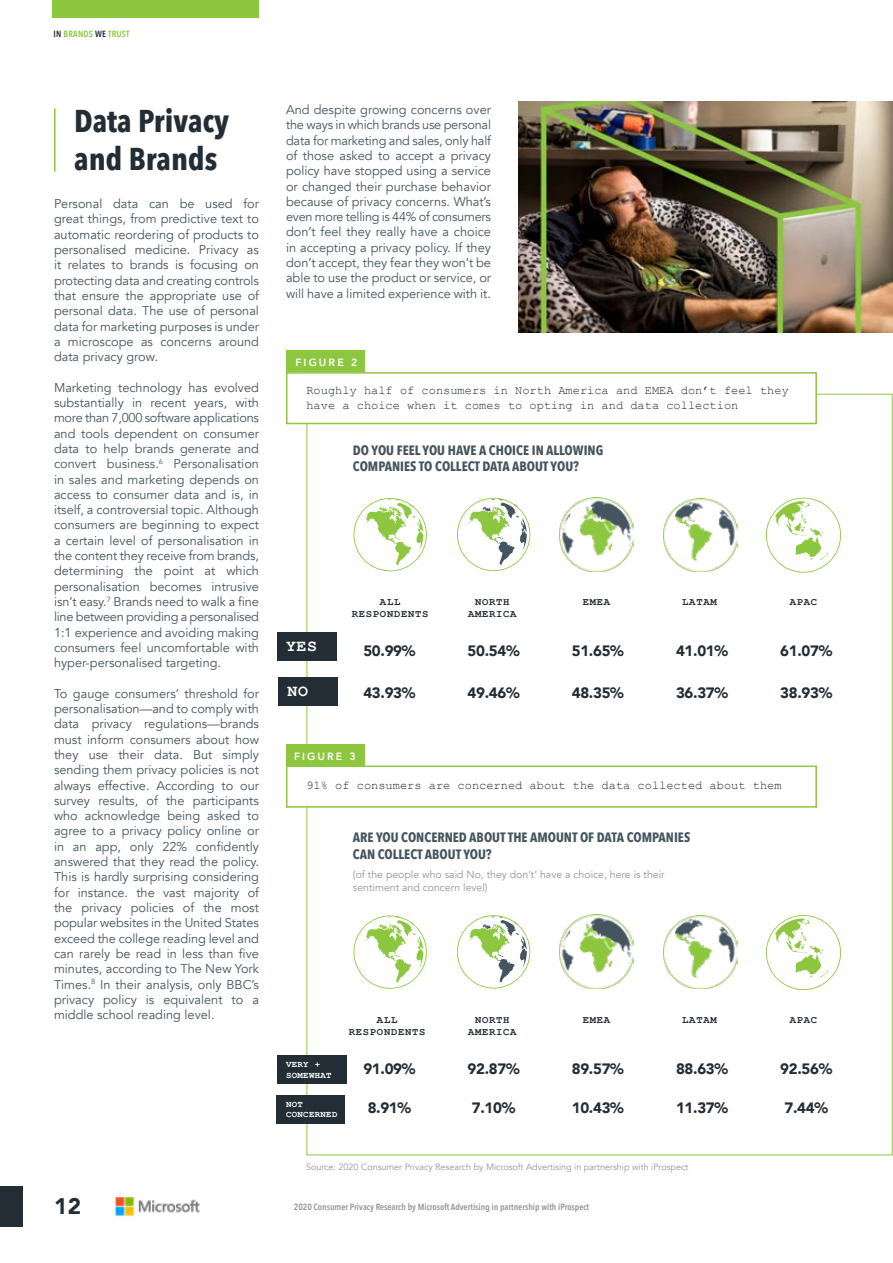
<style>
.page{position:relative;width:893px;height:1263px;background:#fff}
.page>*{position:absolute;margin:0;border:0;box-sizing:border-box;transform-origin:0 0}
.t1{font:700 31.5px/37.8px "Avenir Next Condensed";color:#222d35}
.t2{font:900 22.5px "Avenir";color:#222d35}
.t3{font:700 16.5px "Courier New";color:#fff}
.t4{font:900 15px "Avenir";letter-spacing:-.02em;color:#222d35}
.t5{font:700 13.5px/16.2px "Avenir Next Condensed";color:#455560}
.t6{font:12.75px/15.3px "Avenir";color:#455560;text-align:justify}
.t7{font:12px/14.4px "Courier New";color:#222d35}
.t8{font:10.5px/12.6px "Avenir";color:#939598}
.t9{font:700 10.5px/12.6px "Courier New";letter-spacing:.07em;color:#222d35;text-align:center}
.t10{font:800 10.5px "Avenir";letter-spacing:.2em;color:#fff}
.t11{font:9px "Avenir";color:#939598}
.t12{font:600 9px "Avenir Next Condensed";color:#939598}
.t13{font:700 9px/10.8px "Courier New";letter-spacing:.04em;color:#fff}
.t14{font:600 9px "Avenir Next Condensed";letter-spacing:.025em;color:#8dc63f}
.s1{color:#222d35}
</style>
<div class="page">
<img style="left:115px;top:1197px;width:85px;height:19px">
<div style="left:0;top:1186px;width:22px;height:40px;background:#222d35"></div>
<div style="left:52px;top:0;width:206px;height:18px;background:#8dc63f"></div>
<div style="left:277px;top:1056px;width:69px;height:28px;background:#222d35"></div>
<div style="left:276px;top:1095px;width:69px;height:28px;background:#222d35"></div>
<div style="left:278px;top:633px;width:59px;height:28px;background:#222d35"></div>
<div style="left:278px;top:678px;width:59px;height:28px;background:#222d35"></div>
<img style="left:518px;top:101px;width:375px;height:231px">
<hr style="left:54px;top:108px;width:2px;height:64px;background:#8dc63f">
<div style="left:286px;top:372px;width:531px;height:52px;background:#fff;border:2px solid #8dc63f"></div>
<div style="left:286px;top:351px;width:78px;height:21px;background:#8dc63f"></div>
<div style="left:286px;top:765px;width:531px;height:43px;background:#fff;border:2px solid #8dc63f"></div>
<div style="left:286px;top:744px;width:78px;height:21px;background:#8dc63f"></div>
<img style="left:560px;top:497px;width:73px;height:74px">
<svg style="left:457px;top:498px;width:73px;height:73px"></svg>
<svg style="left:353px;top:498px;width:74px;height:73px"></svg>
<img style="left:664px;top:498px;width:73px;height:74px">
<svg style="left:766px;top:498px;width:75px;height:75px"></svg>
<img style="left:560px;top:915px;width:73px;height:73px">
<svg style="left:457px;top:915px;width:73px;height:73px"></svg>
<svg style="left:353px;top:915px;width:74px;height:74px"></svg>
<img style="left:664px;top:916px;width:73px;height:73px">
<svg style="left:766px;top:915px;width:75px;height:75px"></svg>
<p class="t14" style="left:53px;top:26px;width:78px"><span class="s1">IN</span> BRANDS <span class="s1">WE</span> TRUST</p>
<h1 class="t1" style="left:74px;top:102px;width:157px">Data Privacy and Brands</h1>
<p class="t6" style="left:54px;top:196px;width:206px">Personal data can be used for great things, from predictive text to automatic reordering of products to personalised medicine. Privacy as it relates to brands is focusing on protecting data and creating controls that ensure the appropriate use of personal data. The use of personal data for marketing purposes is under a microscope as concerns around data privacy grow.</p>
<p class="t6" style="left:54px;top:380px;width:207px">Marketing technology has evolved substantially in recent years, with more than 7,000 software applications and tools dependent on consumer data to help brands generate and convert business.<sup>6</sup> Personalisation in sales and marketing depends on access to consumer data and is, in itself, a controversial topic. Although consumers are beginning to expect a certain level of personalisation in the content they receive from brands, determining the point at which personalisation becomes intrusive isn’t easy.<sup>7</sup> Brands need to walk a fine line between providing a personalised 1:1 experience and avoiding making consumers feel uncomfortable with hyper-personalised targeting.</p>
<p class="t6" style="left:54px;top:686px;width:206px">To gauge consumers’ threshold for personalisation—and to comply with data privacy regulations—brands must inform consumers about how they use their data. But simply sending them privacy policies is not always effective. According to our survey results, of the participants who acknowledge being asked to agree to a privacy policy online or in an app, only 22% confidently answered that they read the policy.<br>This is hardly surprising considering for instance. the vast majority of the privacy policies of the most popular websites in the United States exceed the college reading level and can rarely be read in less than five minutes, according to The New York Times.<sup>8</sup> In their analysis, only BBC’s privacy policy is equivalent to a middle school reading level.</p>
<p class="t6" style="left:286px;top:102px;width:207px">And despite growing concerns over the ways in which brands use personal data for marketing and sales, only half of those asked to accept a privacy policy have stopped using a service or changed their purchase behavior because of privacy concerns. What’s even more telling is 44% of consumers don’t feel they really have a choice in accepting a privacy policy. If they don’t accept, they fear they won’t be able to use the product or service, or will have a limited experience with it.</p>
<p class="t10" style="left:296px;top:354px;width:63px">FIGURE 2</p>
<p class="t7" style="left:306px;top:383px;width:484px">Roughly half of consumers in North America and EMEA don’t feel they have a choice when it comes to opting in and data collection</p>
<p class="t5" style="left:353px;top:442px;width:252px">DO YOU FEEL YOU HAVE A CHOICE IN ALLOWING<br>COMPANIES TO COLLECT DATA ABOUT YOU?</p>
<p class="t3" style="left:286px;top:636px;width:33px">YES</p>
<p class="t3" style="left:287px;top:681px;width:22px">NO</p>
<p class="t9" style="left:352px;top:595px;width:78px">ALL<br>RESPONDENTS</p>
<p class="t9" style="left:468px;top:595px;width:50px">NORTH<br>AMERICA</p>
<p class="t9" style="left:583px;top:595px;width:29px">EMEA</p>
<p class="t9" style="left:682px;top:595px;width:36px">LATAM</p>
<p class="t9" style="left:790px;top:595px;width:29px">APAC</p>
<p class="t4" style="left:363px;top:638px;width:54px">50.99%</p>
<p class="t4" style="left:468px;top:638px;width:54px">50.54%</p>
<p class="t4" style="left:572px;top:638px;width:54px">51.65%</p>
<p class="t4" style="left:676px;top:638px;width:54px">41.01%</p>
<p class="t4" style="left:780px;top:638px;width:54px">61.07%</p>
<p class="t4" style="left:363px;top:680px;width:54px">43.93%</p>
<p class="t4" style="left:468px;top:680px;width:54px">49.46%</p>
<p class="t4" style="left:572px;top:680px;width:54px">48.35%</p>
<p class="t4" style="left:676px;top:680px;width:54px">36.37%</p>
<p class="t4" style="left:780px;top:680px;width:54px">38.93%</p>
<p class="t10" style="left:294px;top:748px;width:63px">FIGURE 3</p>
<p class="t7" style="left:306px;top:778px;width:477px">91% of consumers are concerned about the data collected about them</p>
<p class="t5" style="left:353px;top:829px;width:339px">ARE YOU CONCERNED ABOUT THE AMOUNT OF DATA COMPANIES<br>CAN COLLECT ABOUT YOU?</p>
<p class="t8" style="left:353px;top:868px;width:313px">(of the people who said No, they don’t’ have a choice, here is their sentiment and concern level)</p>
<p class="t13" style="left:286px;top:1059px;width:47px">VERY +<br>SOMEWHAT</p>
<p class="t13" style="left:286px;top:1098px;width:53px">NOT<br>CONCERNED</p>
<p class="t9" style="left:377px;top:1012px;width:22px">ALL</p>
<p class="t9" style="left:583px;top:1012px;width:29px">EMEA</p>
<p class="t9" style="left:682px;top:1012px;width:36px">LATAM</p>
<p class="t9" style="left:790px;top:1012px;width:29px">APAC</p>
<p class="t9" style="left:349px;top:1025px;width:78px">RESPONDENTS</p>
<p class="t9" style="left:468px;top:1012px;width:50px">NORTH<br>AMERICA</p>
<p class="t4" style="left:363px;top:1056px;width:54px">91.09%</p>
<p class="t4" style="left:468px;top:1056px;width:54px">92.87%</p>
<p class="t4" style="left:572px;top:1056px;width:54px">89.57%</p>
<p class="t4" style="left:676px;top:1056px;width:54px">88.63%</p>
<p class="t4" style="left:780px;top:1056px;width:54px">92.56%</p>
<p class="t4" style="left:368px;top:1095px;width:45px">8.91%</p>
<p class="t4" style="left:472px;top:1095px;width:45px">7.10%</p>
<p class="t4" style="left:572px;top:1095px;width:54px">10.43%</p>
<p class="t4" style="left:676px;top:1095px;width:54px">11.37%</p>
<p class="t4" style="left:784px;top:1095px;width:45px">7.44%</p>
<p class="t11" style="left:306px;top:1161px;width:384px">Source: 2020 Consumer Privacy Research by Microsoft Advertising in partnership with iProspect</p>
<h2 class="t2" style="left:54px;top:1186px;width:29px">12</h2>
<p class="t12" style="left:294px;top:1199px;width:297px">2020 Consumer Privacy Research by Microsoft Advertising in partnership with iProspect</p>
</div>
